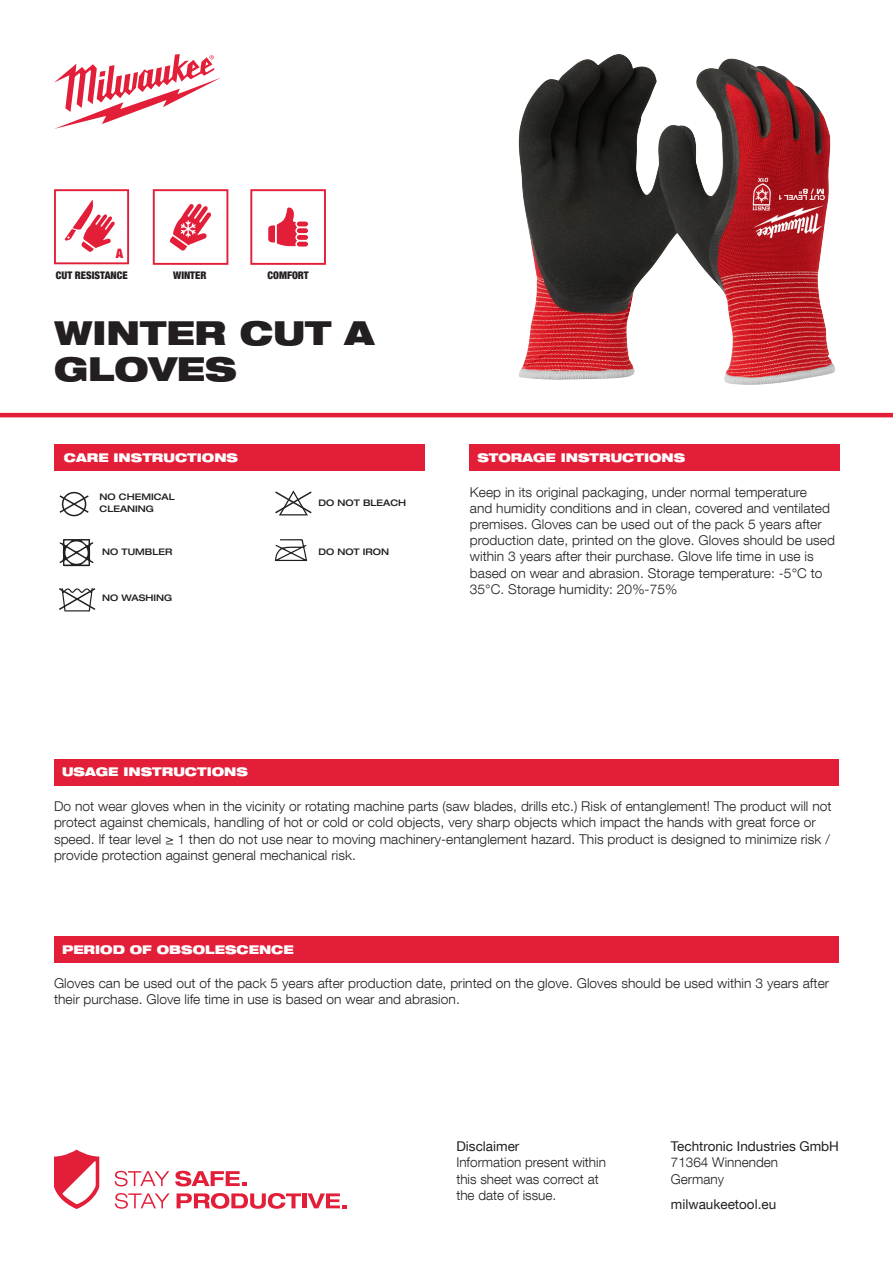
<style>
.page{position:relative;width:893px;height:1263px;background:#fff}
.page>*{position:absolute;margin:0;border:0;box-sizing:border-box;transform-origin:0 0}
.t1{font:900 expanded 33px/36px "Helvetica Neue LT Com";color:#231f20}
.t2{font:300 13.5px/16.2px "Helvetica Neue LT Com";letter-spacing:.005em;color:#231f20}
.t3{font:13.5px "Helvetica Neue LT Com";color:#231f20}
.t4{font:900 condensed 13.05px "Helvetica Neue LT Com";color:#e21e38}
.t5{font:900 expanded 12px "Helvetica Neue LT Com";color:#fff}
.t6{font:900 condensed 10.5px "Helvetica Neue LTW1 G";color:#231f20}
.t7{font:500 expanded 9px/12px "Helvetica Neue LTW1 G";color:#231f20}
</style>
<div class="page">
<svg style="left:54px;top:54px;width:167px;height:75px"></svg>
<hr style="left:0;top:413px;width:893px;height:4px;background:#e21e38">
<svg style="left:54px;top:1149px;width:45px;height:60px"></svg>
<div style="left:469px;top:445px;width:371px;height:26px;background:#e21e38"></div>
<div style="left:54px;top:759px;width:785px;height:26px;background:#e21e38"></div>
<div style="left:54px;top:936px;width:785px;height:27px;background:#e21e38"></div>
<svg style="left:115px;top:1171px;width:54px;height:15px"></svg>
<svg style="left:175px;top:1171px;width:71px;height:15px"></svg>
<svg style="left:115px;top:1193px;width:55px;height:16px"></svg>
<svg style="left:177px;top:1193px;width:124px;height:16px"></svg>
<hr style="left:302px;top:1193px;width:4px;height:15px;background:#e21e38">
<svg style="left:307px;top:1193px;width:40px;height:15px"></svg>
<img style="left:518px;top:54px;width:317px;height:331px">
<div style="left:54px;top:445px;width:370px;height:26px;background:#e21e38"></div>
<svg style="left:54px;top:189px;width:75px;height:75px"></svg>
<svg style="left:153px;top:189px;width:75px;height:76px"></svg>
<svg style="left:250px;top:189px;width:76px;height:76px"></svg>
<svg style="left:275px;top:539px;width:32px;height:22px"></svg>
<div style="left:62px;top:492px;width:24px;height:24px;border:2px solid #231f20;border-radius:50%"></div>
<svg style="left:59px;top:494px;width:30px;height:20px"></svg>
<svg style="left:275px;top:490px;width:37px;height:25px"></svg>
<svg style="left:59px;top:539px;width:35px;height:27px"></svg>
<svg style="left:59px;top:588px;width:37px;height:23px"></svg>
<p class="t4" style="left:116px;top:245px;width:9px">A</p>
<p class="t6" style="left:56px;top:269px;width:73px">CUT RESISTANCE</p>
<p class="t6" style="left:173px;top:269px;width:35px">WINTER</p>
<p class="t6" style="left:268px;top:269px;width:43px">COMFORT</p>
<h1 class="t1" style="left:54px;top:314px;width:322px">WINTER CUT A<br>GLOVES</h1>
<p class="t5" style="left:64px;top:450px;width:176px">CARE INSTRUCTIONS</p>
<p class="t7" style="left:100px;top:491px;width:77px">NO CHEMICAL<br>CLEANING</p>
<p class="t7" style="left:102px;top:545px;width:72px">NO TUMBLER</p>
<p class="t7" style="left:102px;top:592px;width:71px">NO WASHING</p>
<p class="t7" style="left:319px;top:497px;width:89px">DO NOT BLEACH</p>
<p class="t7" style="left:318px;top:545px;width:72px">DO NOT IRON</p>
<p class="t5" style="left:477px;top:450px;width:209px">STORAGE INSTRUCTIONS</p>
<p class="t2" style="left:470px;top:483px;width:367px">Keep in its original packaging, under normal temperature<br>and humidity conditions and in clean, covered and ventilated premises. Gloves can be used out of the pack 5 years after production date, printed on the glove. Gloves should be used within 3 years after their purchase. Glove life time in use is based on wear and abrasion. Storage temperature: -5°C to 35°C. Storage humidity: 20%-75%</p>
<p class="t5" style="left:62px;top:764px;width:187px">USAGE INSTRUCTIONS</p>
<p class="t2" style="left:54px;top:798px;width:779px">Do not wear gloves when in the vicinity or rotating machine parts (saw blades, drills etc.) Risk of entanglement! The product will not protect against chemicals, handling of hot or cold or cold objects, very sharp objects which impact the hands with great force or speed. lf tear level ≥ 1 then do not use near to moving machinery-entanglement hazard. This product is designed to minimize risk / provide protection against general mechanical risk.</p>
<p class="t5" style="left:62px;top:942px;width:233px">PERIOD OF OBSOLESCENCE</p>
<p class="t2" style="left:54px;top:974px;width:777px">Gloves can be used out of the pack 5 years after production date, printed on the glove. Gloves should be used within 3 years after their purchase. Glove life time in use is based on wear and abrasion.</p>
<p class="t3" style="left:456px;top:1138px;width:65px">Disclaimer</p>
<p class="t2" style="left:456px;top:1154px;width:151px">Information present within this sheet was correct at the date of issue.</p>
<p class="t3" style="left:671px;top:1138px;width:170px">Techtronic Industries GmbH</p>
<p class="t2" style="left:671px;top:1154px;width:109px">71364 Winnenden<br>Germany</p>
<p class="t3" style="left:671px;top:1196px;width:107px">milwaukeetool.eu</p>
</div>
